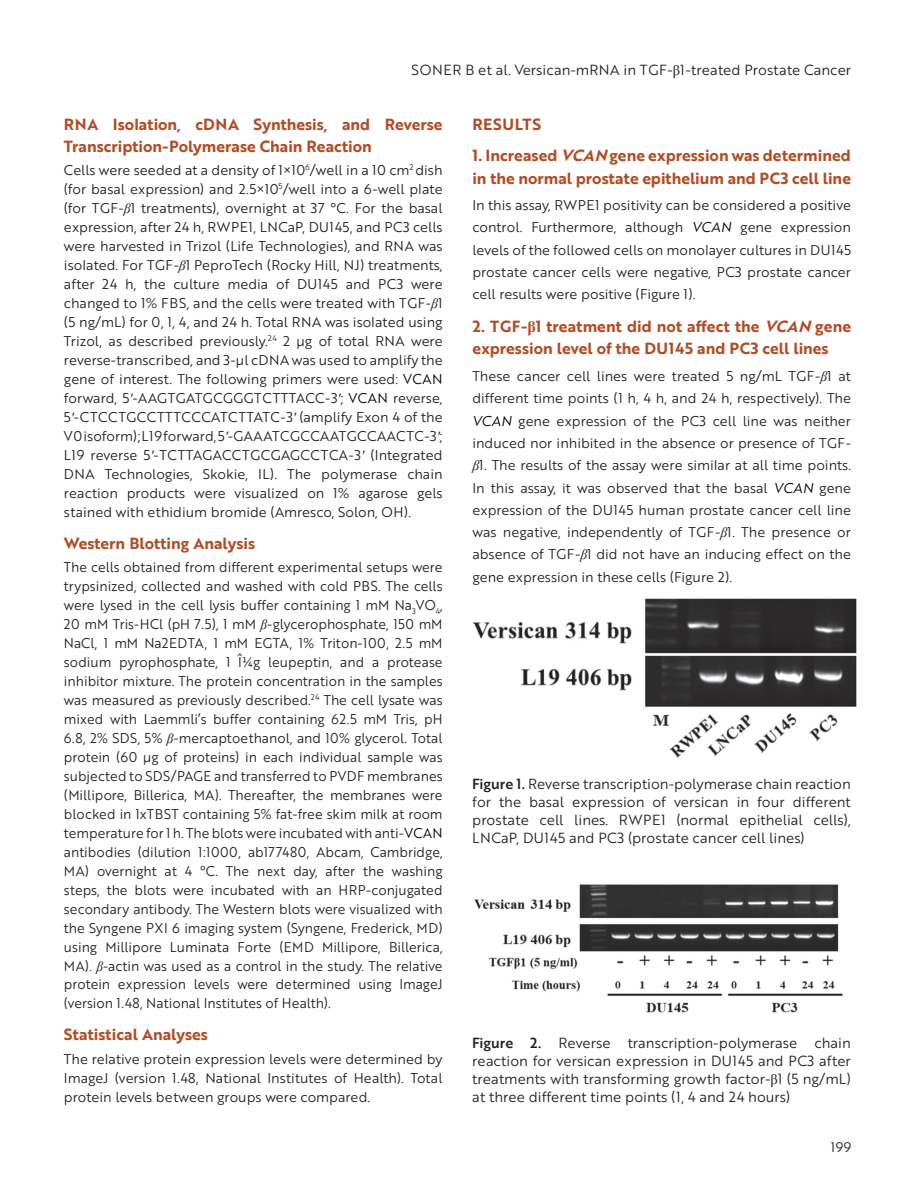
<style>
.page{position:relative;width:915px;height:1191px;background:#fff}
.page>*{position:absolute;margin:0;border:0;box-sizing:border-box;transform-origin:0 0}
.t1{font:15.75px/22.4px "Brother 1816 Bold";color:#b14c25}
.t2{font:15.75px "Brother 1816 Bold";letter-spacing:.04em;color:#b14c25}
.t3{font:14.25px/18px "Brother 1816";color:#231f20;text-align:justify}
.t4{font:13.8px/19px "Brother 1816";color:#231f20;text-align:justify}
.t5{font:13.5px "Brother 1816";color:#231f20}
.s1{font-family:"Times New Roman"}
.s2{font-family:"Times New Roman";font-style:italic}
.s3{color:#040503}
.s4{font-style:italic}
.s5{font-style:italic;color:#040503}
.s6{font-family:"Times New Roman";font-weight:700}
.s7{font-weight:500}
</style>
<div class="page">
<img style="left:473px;top:598px;width:384px;height:160px">
<img style="left:474px;top:884px;width:369px;height:129px">
<p class="t3" style="left:411px;top:60px;width:441px">SONER B et al. Versican-mRNA in TGF-<span class="s1">β</span>1-treated Prostate Cancer</p>
<p class="t1" style="left:64px;top:114px;width:380px;line-height:21.3px">RNA Isolation, cDNA Synthesis, and Reverse<br>Transcription-Polymerase Chain Reaction</p>
<p class="t4" style="left:64px;top:160px;width:380px">Cells were seeded at a density of 1×10<sup>6</sup>/well in a 10 cm<sup>2</sup> dish (for basal expression) and 2.5×10<sup>5</sup>/well into a 6-well plate (for TGF-<span class="s2">β</span>1 treatments), overnight at 37 °C. For the basal expression, after 24 h, RWPE1, LNCaP, DU145, and PC3 cells were harvested in Trizol (Life Technologies), and RNA was isolated. For TGF-<span class="s2">β</span>1 PeproTech (Rocky Hill, NJ) treatments, after 24 h, the culture media of DU145 and PC3 were changed to 1% FBS, and the cells were treated with TGF-<span class="s2">β</span>1 (5 ng/mL) for 0, 1, 4, and 24 h. Total RNA was isolated using Trizol, as described previously.<sup>24</sup> 2 μ g of total RNA were reverse-transcribed, and 3-μ l cDNA was used to amplify the gene of interest. The following primers were used: <span class="s3">VCAN </span>forward, 5<span class="s2">′</span>-AAGTGATGCGGGTCTTTACC-3<span class="s2">′</span>; <span class="s3">VCAN</span> reverse, 5<span class="s2">′</span>-CTCCTGCCTTTCCCATCTTATC-3<span class="s2">′</span> (amplify Exon 4 of the V0 isoform); L19 forward, 5<span class="s2">′</span>-GAAATCGCCAATGCCAACTC-3<span class="s2">′</span>; L19 reverse 5<span class="s2">′</span>-TCTTAGACCTGCGAGCCTCA-3<span class="s2">′</span> (Integrated DNA Technologies, Skokie, IL). The polymerase chain reaction products were visualized on 1% agarose gels stained with ethidium bromide (Amresco, Solon, OH).</p>
<p class="t1" style="left:64px;top:531px;width:192px">Western Blotting Analysis</p>
<p class="t4" style="left:64px;top:557px;width:380px">The cells obtained from different experimental setups were trypsinized, collected and washed with cold PBS. The cells were lysed in the cell lysis buffer containing 1 mM Na<sub>3</sub>VO<sub>4</sub>, 20 mM Tris-HCl (pH 7.5), 1 mM <span class="s2">β</span>-glycerophosphate, 150 mM NaCl, 1 mM Na2EDTA, 1 mM EGTA, 1% Triton-100, 2.5 mM sodium pyrophosphate, 1 Î¼g leupeptin, and a protease inhibitor mixture. The protein concentration in the samples was measured as previously described.<sup>24</sup> The cell lysate was mixed with Laemmli’s buffer containing 62.5 mM Tris, pH 6.8, 2% SDS, 5% <span class="s2">β</span>-mercaptoethanol, and 10% glycerol. Total protein (60 μg of proteins) in each individual sample was subjected to SDS/PAGE and transferred to PVDF membranes (Millipore, Billerica, MA). Thereafter, the membranes were blocked in 1xTBST containing 5% fat-free skim milk at room temperature for 1 h. The blots were incubated with anti-<span class="s3">VCAN </span>antibodies (dilution 1:1000, ab177480, Abcam, Cambridge, MA) overnight at 4 °C. The next day, after the washing steps, the blots were incubated with an HRP-conjugated secondary antibody. The Western blots were visualized with the Syngene PXI 6 imaging system (Syngene, Frederick, MD) using Millipore Luminata Forte (EMD Millipore, Billerica, MA). <span class="s2">β</span>-actin was used as a control in the study. The relative protein expression levels were determined using ImageJ (version 1.48, National Institutes of Health).</p>
<p class="t1" style="left:64px;top:1023px;width:145px">Statistical Analyses</p>
<p class="t4" style="left:64px;top:1048px;width:380px">The relative protein expression levels were determined by ImageJ (version 1.48, National Institutes of Health). Total protein levels between groups were compared.</p>
<p class="t2" style="left:472px;top:113px;width:70px">RESULTS</p>
<p class="t1" style="left:472px;top:144px;width:380px">1. Increased <span class="s4">VCAN</span> gene expression was determined in the normal prostate epithelium and PC3 cell line</p>
<p class="t4" style="left:472px;top:193px;width:380px;line-height:22.4px">In this assay, RWPE1 positivity can be considered a positive control. Furthermore, although <span class="s5">VCAN</span> gene expression levels of the followed cells on monolayer cultures in DU145 prostate cancer cells were negative, PC3 prostate cancer cell results were positive (Figure 1).</p>
<p class="t1" style="left:472px;top:315px;width:380px">2. TGF-<span class="s6">β</span>1 treatment did not affect the <span class="s4">VCAN</span> gene expression level of the DU145 and PC3 cell lines</p>
<p class="t4" style="left:472px;top:364px;width:380px;line-height:22.4px">These cancer cell lines were treated 5 ng/mL TGF-<span class="s2">β</span>1 at different time points (1 h, 4 h, and 24 h, respectively). The <span class="s5">VCAN</span> gene expression of the PC3 cell line was neither induced nor inhibited in the absence or presence of TGF&shy;<span class="s2">β</span>1. The results of the assay were similar at all time points.<br>In this assay, it was observed that the basal <span class="s5">VCAN</span> gene expression of the DU145 human prostate cancer cell line was negative, independently of TGF-<span class="s2">β</span>1. The presence or absence of TGF-<span class="s2">β</span>1 did not have an inducing effect on the gene expression in these cells (Figure 2).</p>
<p class="t3" style="left:472px;top:774px;width:380px"><span class="s7">Figure 1.</span> Reverse transcription-polymerase chain reaction for the basal expression of versican in four different prostate cell lines. RWPE1 (normal epithelial cells), LNCaP, DU145 and PC3 (prostate cancer cell lines)</p>
<p class="t3" style="left:472px;top:1033px;width:380px"><span class="s7">Figure 2.</span> Reverse transcription-polymerase chain reaction for versican expression in DU145 and PC3 after treatments with transforming growth factor-<span class="s1">β</span>1 (5 ng/mL) at three different time points (1, 4 and 24 hours)</p>
<p class="t5" style="left:830px;top:1137px;width:22px">199</p>
</div>
